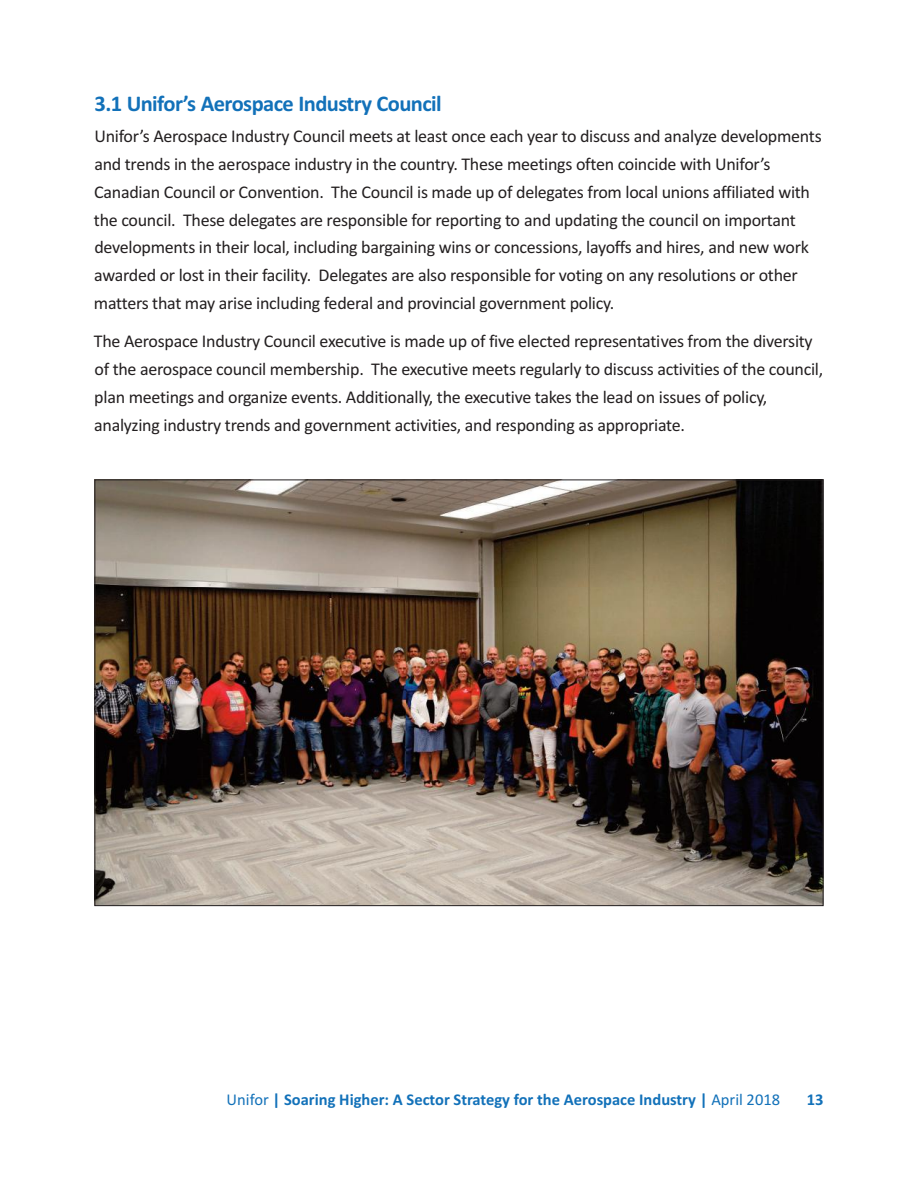
<style>
.page{position:relative;width:918px;height:1188px;background:#fff}
.page>*{position:absolute;margin:0;border:0;box-sizing:border-box;transform-origin:0 0}
.t1{font:700 22.5px "Calibri";letter-spacing:-.025em;color:#1271b9}
.t2{font:18px/27.8px "Calibri";letter-spacing:-.015em;color:#231f20}
.t3{font:700 16.5px "Calibri";color:#1271b9}
.s1{font-weight:400}
</style>
<div class="page">
<img style="left:96px;top:482px;width:726px;height:422px">
<p class="t1" style="left:94px;top:90px;width:349px">3.1 Unifor’s Aerospace Industry Council</p>
<p class="t2" style="left:94px;top:122px;width:729px">Unifor’s Aerospace Industry Council meets at least once each year to discuss and analyze developments and trends in the aerospace industry in the country. These meetings often coincide with Unifor’s Canadian Council or Convention. The Council is made up of delegates from local unions affiliated with the council. These delegates are responsible for reporting to and updating the council on important developments in their local, including bargaining wins or concessions, layoffs and hires, and new work awarded or lost in their facility. Delegates are also responsible for voting on any resolutions or other matters that may arise including federal and provincial government policy.</p>
<p class="t2" style="left:94px;top:327px;width:731px">The Aerospace Industry Council executive is made up of five elected representatives from the diversity of the aerospace council membership. The executive meets regularly to discuss activities of the council, plan meetings and organize events. Additionally, the executive takes the lead on issues of policy, analyzing industry trends and government activities, and responding as appropriate.</p>
<p class="t3" style="left:227px;top:1089px;width:555px"><span class="s1">Unifor</span> | Soaring Higher: A Sector Strategy for the Aerospace Industry | <span class="s1">April 2018</span></p>
<p class="t3" style="left:807px;top:1089px;width:18px">13</p>
</div>
